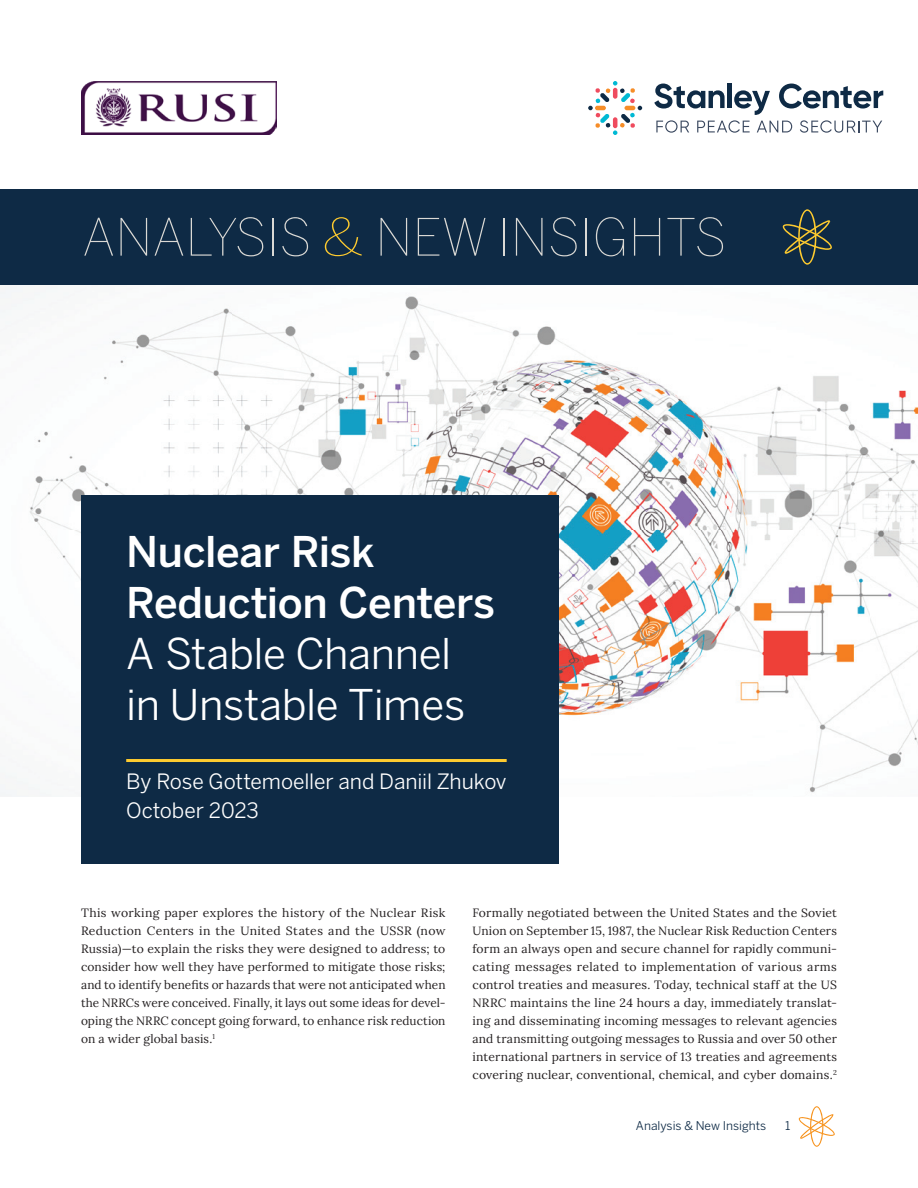
<style>
.page{position:relative;width:918px;height:1188px;background:#fff}
.page>*{position:absolute;margin:0;border:0;box-sizing:border-box;transform-origin:0 0}
.t1{font:100 51px "Benton Sans";color:#dad9d5}
.t2{font:42px/51px "Benton Sans";letter-spacing:-.01em;color:#fff}
.t3{font:500 42px/51px "Benton Sans";letter-spacing:-.01em;color:#fff}
.t4{font:21px/28.5px "Benton Sans";letter-spacing:-.005em;color:#fff}
.t5{font:12px/18px "Lora";letter-spacing:.01em;color:#231f20;text-align:justify}
.t6{font:12px "Benton Sans";color:#0e2a45}
.s1{color:#fecb2f}
</style>
<div class="page">
<img style="left:81px;top:81px;width:196px;height:54px">
<img style="left:0;top:285px;width:918px;height:511px">
<div style="left:81px;top:495px;width:477px;height:369px;background:#0e2a45"></div>
<hr style="left:126px;top:759px;width:381px;height:3px;background:#fecb2f">
<div style="left:0;top:189px;width:918px;height:96px;background:#0e2a45"></div>
<svg style="left:783px;top:209px;width:49px;height:56px"></svg>
<svg style="left:799px;top:1106px;width:36px;height:41px"></svg>
<svg style="left:654px;top:84px;width:229px;height:49px"></svg>
<svg style="left:588px;top:81px;width:54px;height:54px"></svg>
<hr style="left:613px;top:88px;width:4px;height:11px;background:#ef4b5e;border-radius:2px">
<h1 class="t1" style="left:82px;top:207px;width:646px">ANALYSIS <span class="s1">&amp;</span> NEW INSIGHTS</h1>
<h2 class="t3" style="left:126px;top:527px;width:371px">Nuclear Risk<br>Reduction Centers</h2>
<h2 class="t2" style="left:126px;top:628px;width:341px">A Stable Channel in Unstable Times</h2>
<h3 class="t4" style="left:126px;top:767px;width:382px">By Rose Gottemoeller and Daniil Zhukov<br>October 2023</h3>
<p class="t5" style="left:81px;top:903px;width:366px">This working paper explores the history of the Nuclear Risk Reduction Centers in the United States and the USSR (now Russia)—to explain the risks they were designed to address; to consider how well they have performed to mitigate those risks; and to identify benefits or hazards that were not anticipated when the NRRCs were conceived. Finally, it lays out some ideas for devel&shy;oping the NRRC concept going forward, to enhance risk reduction on a wider global basis.<sup>1</sup></p>
<p class="t5" style="left:472px;top:903px;width:366px">Formally negotiated between the United States and the Soviet Union on September 15, 1987, the Nuclear Risk Reduction Centers form an always open and secure channel for rapidly communi&shy;cating messages related to implementation of various arms control treaties and measures. Today, technical staff at the US NRRC maintains the line 24 hours a day, immediately translat&shy;ing and disseminating incoming messages to relevant agencies and transmitting outgoing messages to Russia and over 50 other international partners in service of 13 treaties and agreements covering nuclear, conventional, chemical, and cyber domains.<sup>2</sup></p>
<p class="t6" style="left:636px;top:1118px;width:132px">Analysis &amp; New Insights</p>
<p class="t6" style="left:785px;top:1118px;width:7px">1</p>
</div>
